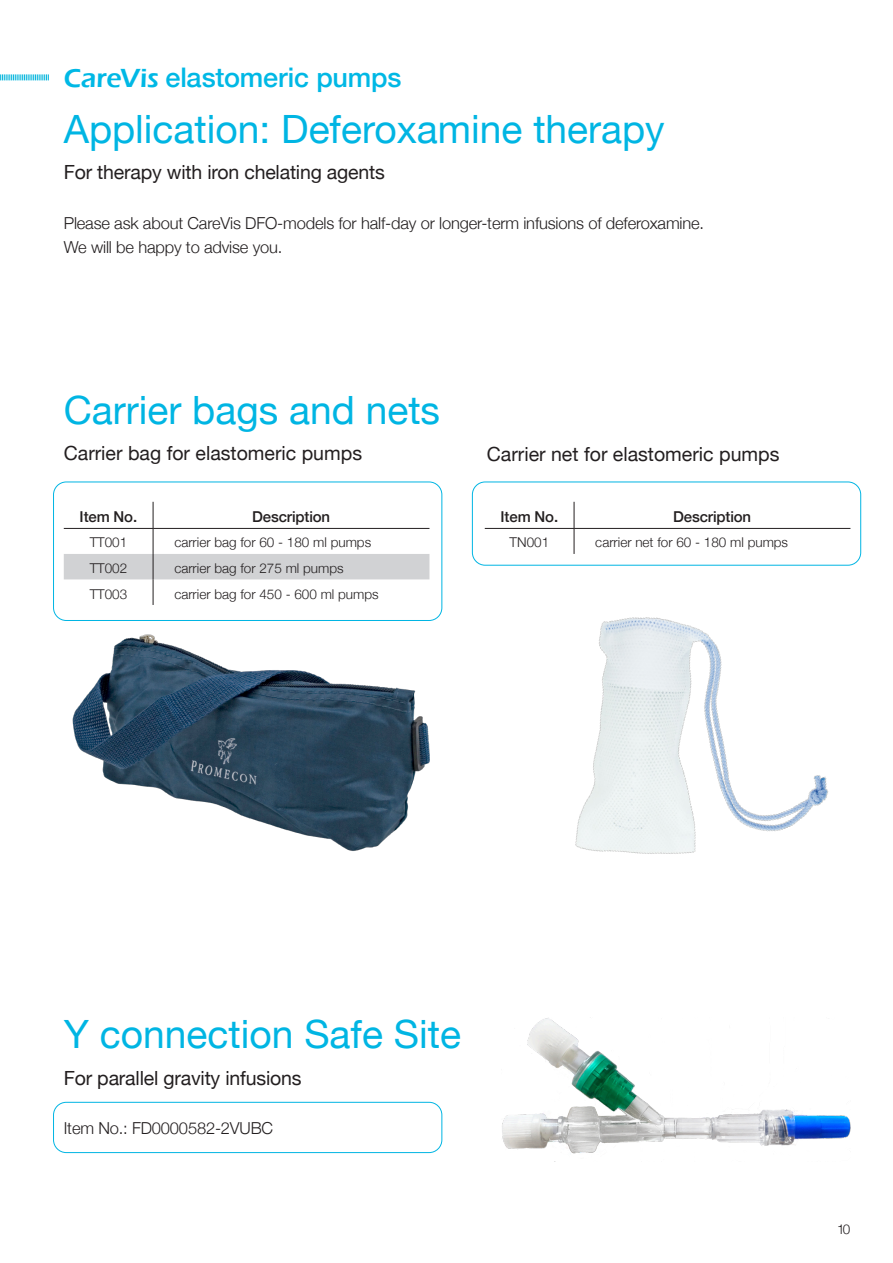
<style>
.page{position:relative;width:893px;height:1263px;background:#fff}
.page>*{position:absolute;margin:0;border:0;box-sizing:border-box;transform-origin:0 0}
.Ü1{font:39px "Helvetica Neue";color:#00b5e3}
.t1{font:500 27px "Helvetica Neue";letter-spacing:-.005em;color:#00b8e5}
.Fließtext{font:19.5px "Helvetica Neue";letter-spacing:-.01em;color:#231f20}
.Ü3{font:19.5px "Helvetica Neue";color:#231f20}
.Fließtext-2{font:300 16.5px "Helvetica Neue";letter-spacing:-.01em;color:#231f20}
.Tabelle_headline{font:500 15px "Helvetica Neue";letter-spacing:-.01em;color:#231f20}
.Tabellenschrift{font:300 13.5px "Helvetica Neue";color:#231f20}
.s1{font-family:"Eras ITC";font-weight:600}
</style>
<div class="page">
<div style="left:53px;top:482px;width:389px;height:139px;border:1px solid #00b5e3;border-radius:13px"></div>
<img style="left:72px;top:634px;width:358px;height:217px">
<div style="left:472px;top:482px;width:389px;height:84px;border:1px solid #00b5e3;border-radius:13px"></div>
<img style="left:492px;top:535px;width:370px;height:319px">
<div style="left:53px;top:1102px;width:389px;height:51px;border:1px solid #00b5e3;border-radius:13px"></div>
<svg style="left:0;top:74px;width:49px;height:6px"></svg>
<hr style="left:485px;top:528px;width:89px;height:1px;background:#231f20">
<hr style="left:574px;top:528px;width:276px;height:1px;background:#231f20">
<svg style="left:574px;top:502px;width:1px;height:52px"></svg>
<svg style="left:64px;top:502px;width:365px;height:103px"></svg>
<img style="left:502px;top:1018px;width:348px;height:144px">
<h2 class="t1" style="left:64px;top:55px;width:339px"><span class="s1">CareVis</span> elastomeric pumps</h2>
<p class="Ü1" style="left:64px;top:101px;width:602px">Application: Deferoxamine therapy</p>
<p class="Fließtext" style="left:64px;top:158px;width:323px">For therapy with iron chelating agents</p>
<p class="Fließtext-2" style="left:64px;top:209px;width:642px">Please ask about CareVis DFO-models for half-day or longer-term infusions of deferoxamine.</p>
<p class="Fließtext-2" style="left:64px;top:233px;width:220px">We will be happy to advise you.</p>
<p class="Ü1" style="left:64px;top:382px;width:378px">Carrier bags and nets</p>
<p class="Ü3" style="left:64px;top:439px;width:300px">Carrier bag for elastomeric pumps</p>
<p class="Tabelle_headline" style="left:80px;top:505px;width:59px">Item No.</p>
<p class="Tabelle_headline" style="left:252px;top:505px;width:79px">Description</p>
<p class="Tabellenschrift" style="left:90px;top:532px;width:39px">TT001</p>
<p class="Tabellenschrift" style="left:174px;top:532px;width:198px">carrier bag for 60 - 180 ml pumps</p>
<p class="Tabellenschrift" style="left:90px;top:557px;width:39px">TT002</p>
<p class="Tabellenschrift" style="left:174px;top:557px;width:171px">carrier bag for 275 ml pumps</p>
<p class="Tabellenschrift" style="left:90px;top:583px;width:39px">TT003</p>
<p class="Tabellenschrift" style="left:174px;top:583px;width:206px">carrier bag for 450 - 600 ml pumps</p>
<p class="Ü3" style="left:487px;top:440px;width:294px">Carrier net for elastomeric pumps</p>
<p class="Tabelle_headline" style="left:501px;top:505px;width:59px">Item No.</p>
<p class="Tabelle_headline" style="left:673px;top:505px;width:79px">Description</p>
<p class="Tabellenschrift" style="left:510px;top:532px;width:41px">TN001</p>
<p class="Tabellenschrift" style="left:595px;top:532px;width:194px">carrier net for 60 - 180 ml pumps</p>
<p class="Ü1" style="left:64px;top:1006px;width:399px">Y connection Safe Site</p>
<p class="Fließtext" style="left:64px;top:1063px;width:239px">For parallel gravity infusions</p>
<p class="Fließtext-2" style="left:64px;top:1115px;width:211px">Item No.: FD0000582-2VUBC</p>
<p class="Tabellenschrift" style="left:837px;top:1218px;width:15px">10</p>
</div>
